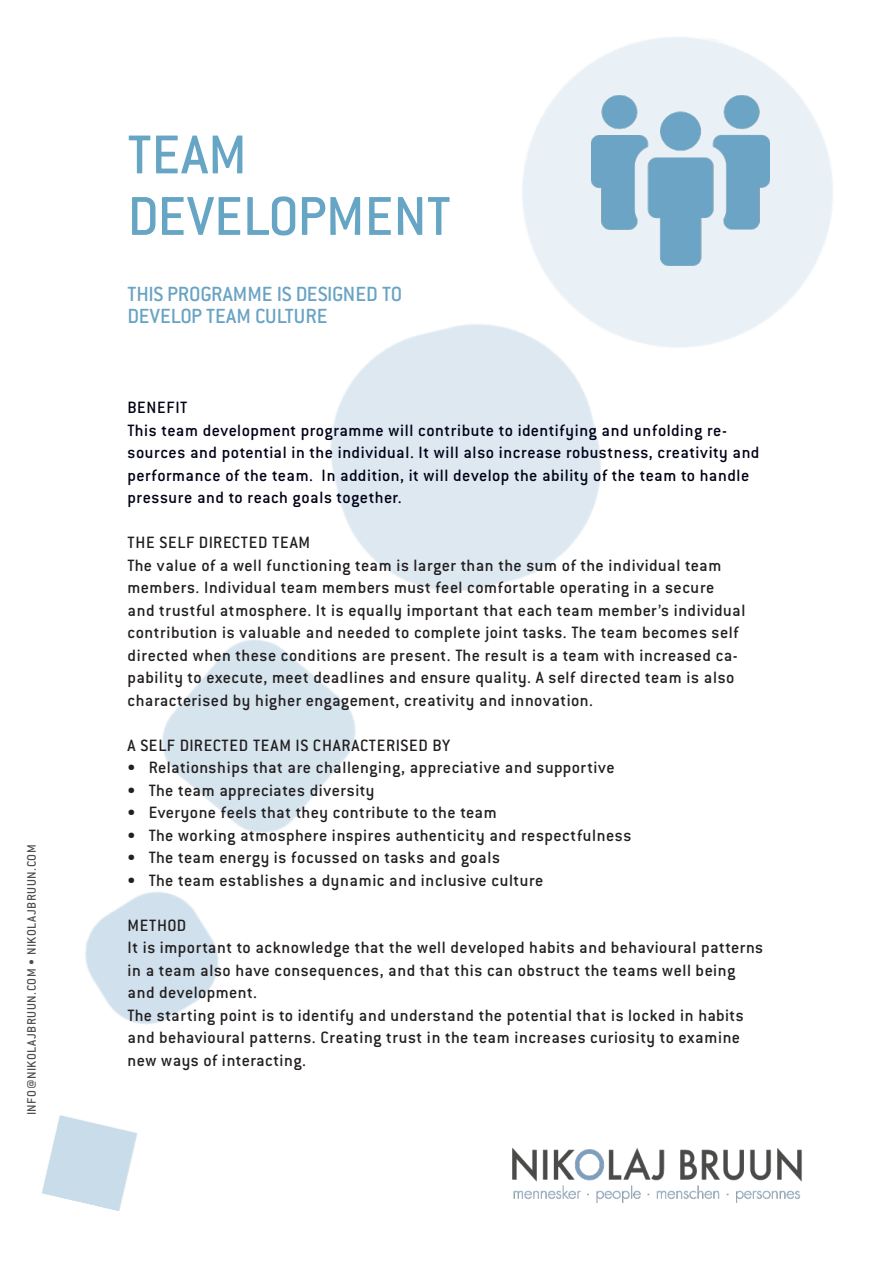
<style>
.page{position:relative;width:893px;height:1263px;background:#fff}
.page>*{position:absolute;margin:0;border:0;box-sizing:border-box;transform-origin:0 0}
.Brød{font:500 60px "Conduit ITC";color:#67a5c5}
.t1{font:500 22.5px "Conduit ITC";color:#69a3c3}
.Brød-2{font:500 18px/22.5px "Conduit ITC";letter-spacing:.025em;color:#231f20}
.Brød-3{font:500 18px/22.5px "Conduit ITC";letter-spacing:.025em;color:#000117}
.t2{font:500 13.5px "Conduit ITC";letter-spacing:.035em;color:#4b4c4d}
</style>
<div class="page">
<img style="left:42px;top:37px;width:791px;height:1174px">
<img style="left:506px;top:1144px;width:303px;height:64px">
<img style="left:591px;top:96px;width:179px;height:170px">
<p class="t2" style="left:24px;top:1115px;width:272px;rotate:-90deg">INFO@NIKOLAJBRUUN.COM • NIKOLAJBRUUN.COM</p>
<p class="Brød" style="left:128px;top:121px;width:121px">TEAM</p>
<p class="Brød" style="left:128px;top:182px;width:325px">DEVELOPMENT</p>
<p class="t1" style="left:128px;top:281px;width:276px">THIS PROGRAMME IS DESIGNED TO</p>
<p class="t1" style="left:128px;top:304px;width:202px">DEVELOP TEAM CULTURE</p>
<p class="Brød-3" style="left:128px;top:396px;width:61px">BENEFIT</p>
<p class="Brød-3" style="left:128px;top:419px;width:633px">This team development programme will contribute to identifying and unfolding re&shy;sources and potential in the individual. It will also increase robustness, creativity and performance of the team. In addition, it will develop the ability of the team to handle pressure and to reach goals together.</p>
<p class="Brød-2" style="left:128px;top:531px;width:184px">THE SELF DIRECTED TEAM</p>
<p class="Brød-2" style="left:128px;top:554px;width:619px">The value of a well functioning team is larger than the sum of the individual team members. Individual team members must feel comfortable operating in a secure and trustful atmosphere. It is equally important that each team member’s individual contribution is valuable and needed to complete joint tasks. The team becomes self directed when these conditions are present. The result is a team with increased ca&shy;pability to execute, meet deadlines and ensure quality. A self directed team is also characterised by higher engagement, creativity and innovation.</p>
<p class="Brød-2" style="left:128px;top:734px;width:324px">A SELF DIRECTED TEAM IS CHARACTERISED BY</p>
<p class="Brød-2" style="left:128px;top:756px;width:489px">• Relationships that are challenging, appreciative and supportive</p>
<p class="Brød-2" style="left:128px;top:779px;width:248px">• The team appreciates diversity</p>
<p class="Brød-2" style="left:128px;top:801px;width:371px">• Everyone feels that they contribute to the team</p>
<p class="Brød-2" style="left:128px;top:824px;width:505px">• The working atmosphere inspires authenticity and respectfulness</p>
<p class="Brød-2" style="left:128px;top:846px;width:374px">• The team energy is focussed on tasks and goals</p>
<p class="Brød-2" style="left:128px;top:869px;width:417px">• The team establishes a dynamic and inclusive culture</p>
<p class="Brød-2" style="left:128px;top:914px;width:60px">METHOD</p>
<p class="Brød-2" style="left:128px;top:936px;width:637px">It is important to acknowledge that the well developed habits and behavioural patterns in a team also have consequences, and that this can obstruct the teams well being and development.</p>
<p class="Brød-2" style="left:128px;top:1004px;width:618px">The starting point is to identify and understand the potential that is locked in habits and behavioural patterns. Creating trust in the team increases curiosity to examine new ways of interacting.</p>
</div>
